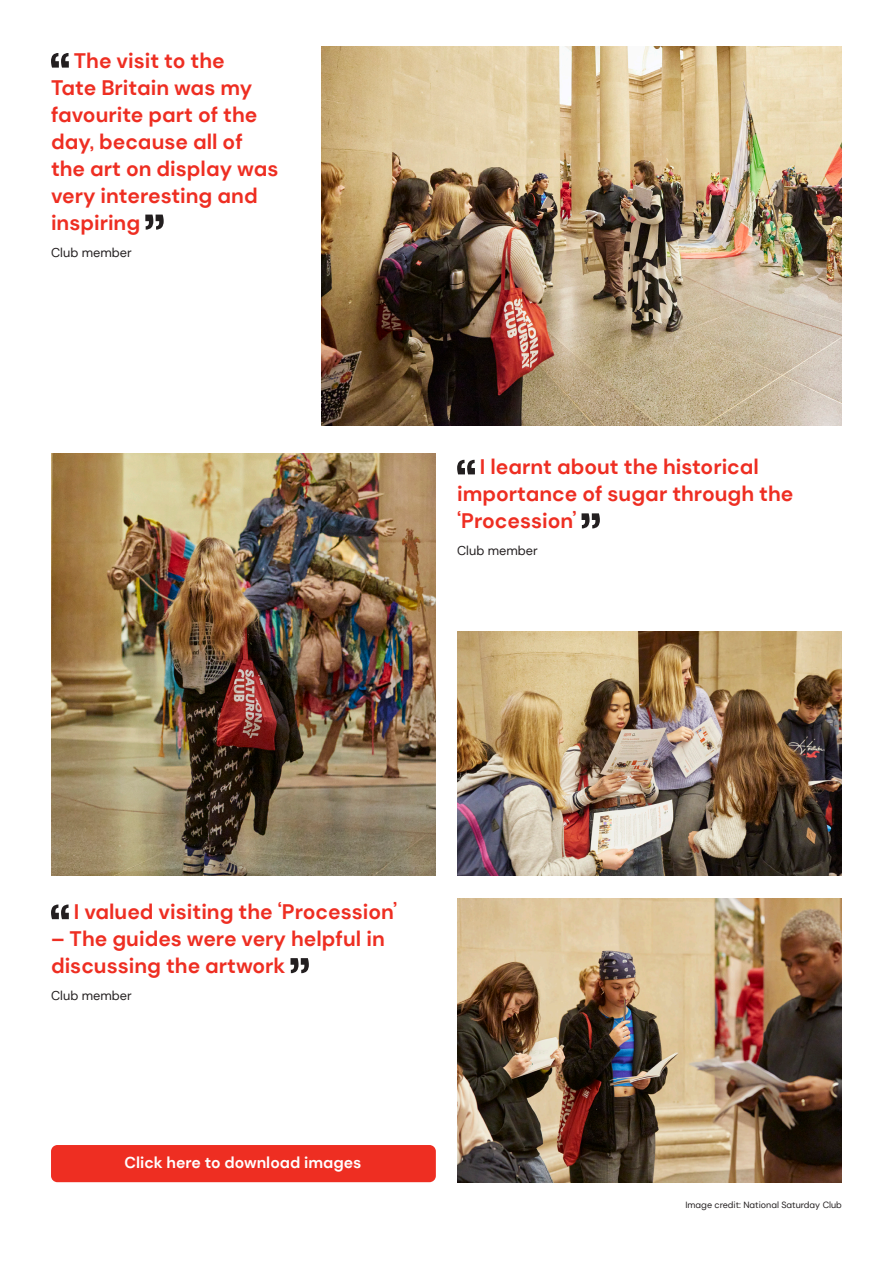
<style>
.page{position:relative;width:893px;height:1263px;background:#fff}
.page>*{position:absolute;margin:0;border:0;box-sizing:border-box;transform-origin:0 0}
.t1{font:700 21px/27px "DM Sans";color:#ee2e22}
.B1{font:700 15.75px "DM Sans";color:#fff}
.B2{font:12.75px "DM Sans";color:#231f20}
.B2-2{font:9px "DM Sans";color:#231f20}
</style>
<div class="page">
<svg style="left:51px;top:53px;width:18px;height:15px"></svg>
<svg style="left:145px;top:215px;width:19px;height:15px"></svg>
<svg style="left:51px;top:904px;width:18px;height:15px"></svg>
<svg style="left:291px;top:958px;width:18px;height:15px"></svg>
<svg style="left:457px;top:460px;width:18px;height:14px"></svg>
<svg style="left:582px;top:513px;width:18px;height:15px"></svg>
<img style="left:322px;top:47px;width:520px;height:378px">
<img style="left:51px;top:454px;width:385px;height:421px">
<img style="left:457px;top:898px;width:385px;height:284px">
<img style="left:457px;top:631px;width:385px;height:244px">
<div style="left:51px;top:1145px;width:385px;height:37px;background:#ee2e22;border-radius:6px"></div>
<p class="t1" style="left:51px;top:47px;width:229px;text-indent:23px">The visit to the<br>Tate Britain was my favourite part of the day, because all of the art on display was very interesting and inspiring</p>
<p class="B2" style="left:51px;top:244px;width:82px">Club member</p>
<p class="t1" style="left:457px;top:454px;width:338px;text-indent:23px">I learnt about the historical importance of sugar through the ‘Procession’</p>
<p class="B2" style="left:457px;top:543px;width:82px">Club member</p>
<p class="t1" style="left:74px;top:898px;width:325px">I valued visiting the ‘Procession’</p>
<p class="t1" style="left:51px;top:925px;width:335px">– The guides were very helpful in discussing the artwork</p>
<p class="B2" style="left:51px;top:988px;width:82px">Club member</p>
<p class="B1" style="left:125px;top:1153px;width:239px">Click here to download images</p>
<p class="B2-2" style="left:685px;top:1199px;width:158px">Image credit: National Saturday Club</p>
</div>
